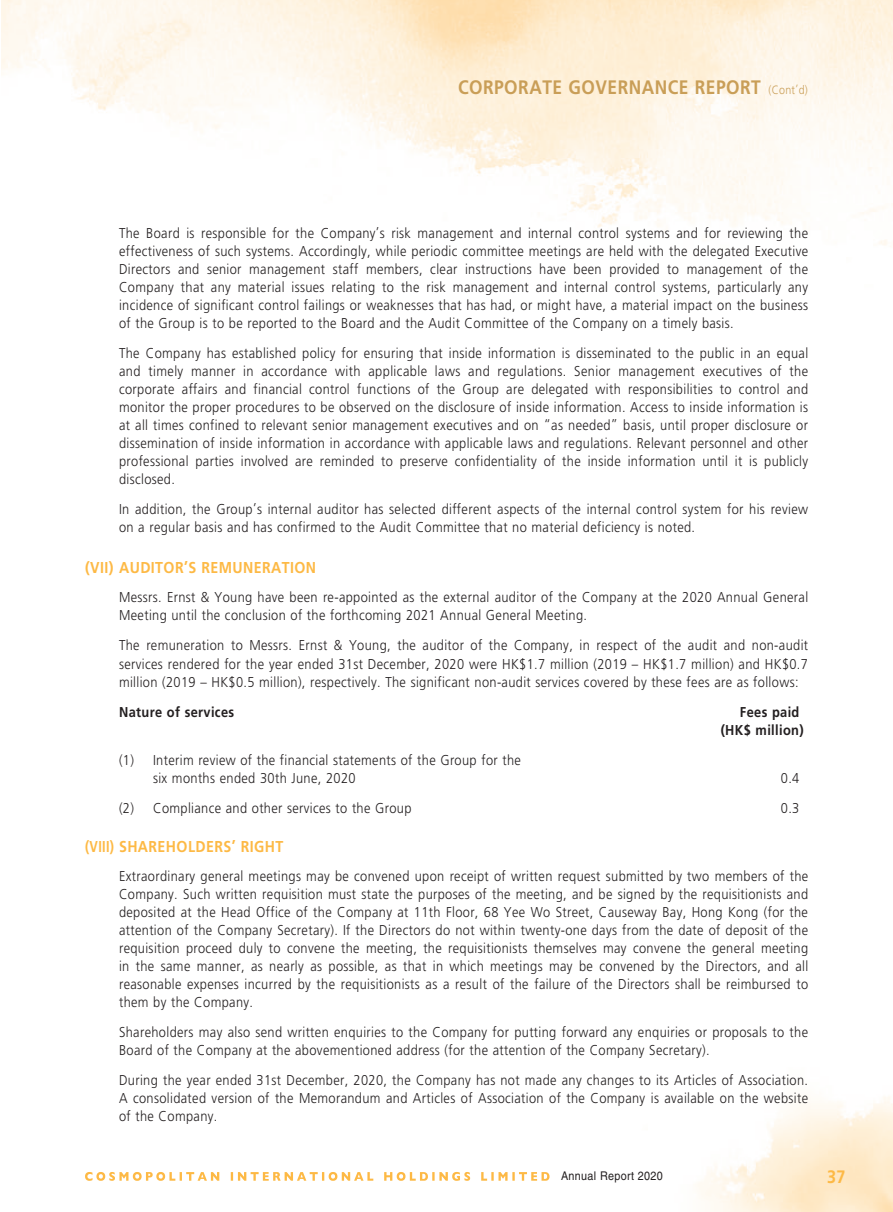
<style>
.page{position:relative;width:893px;height:1212px;background:#fff}
.page>*{position:absolute;margin:0;border:0;box-sizing:border-box;transform-origin:0 0}
.t1{font:700 19.5px "Frutiger LT Std";letter-spacing:.03em;color:#c99e57;scale:.89 1}
.t2{font:700 18px "Frutiger LT Std";color:#fdb945;scale:.9 1}
._4__副標題{font:700 15.75px "Frutiger LT Std";letter-spacing:.03em;color:#fdb945;scale:.9 1}
._4__副標題-2{font:700 15.75px "Frutiger LT Std";letter-spacing:.03em;color:#fdb945;scale:.8 1}
._1__內文{font:300 14.25px/18px "Frutiger LT Std";letter-spacing:.03em;color:#231f20;text-align:justify;scale:.9 1}
._1__內文-2{font:700 14.25px "Frutiger LT Std";letter-spacing:.03em;color:#231f20;scale:.9 1}
.t3{font:12px "Helvetica LT Std";letter-spacing:.03em;color:#231f20;scale:.9 1}
.s1{font-weight:300;font-size:12px}
</style>
<div class="page">
<img style="left:1px;top:0;width:892px;height:1212px">
<svg style="left:85px;top:1172px;width:464px;height:9px"></svg>
<h1 class="t1" style="left:458px;top:76px;width:395px">CORPORATE GOVERNANCE REPORT <span class="s1">(Cont’d)</span></h1>
<p class="_1__內文" style="left:119px;top:224px;width:767px">The Board is responsible for the Company’s risk management and internal control systems and for reviewing the effectiveness of such systems. Accordingly, while periodic committee meetings are held with the delegated Executive Directors and senior management staff members, clear instructions have been provided to management of the Company that any material issues relating to the risk management and internal control systems, particularly any incidence of significant control failings or weaknesses that has had, or might have, a material impact on the business of the Group is to be reported to the Board and the Audit Committee of the Company on a timely basis.</p>
<p class="_1__內文" style="left:119px;top:344px;width:767px">The Company has established policy for ensuring that inside information is disseminated to the public in an equal and timely manner in accordance with applicable laws and regulations. Senior management executives of the corporate affairs and financial control functions of the Group are delegated with responsibilities to control and monitor the proper procedures to be observed on the disclosure of inside information. Access to inside information is at all times confined to relevant senior management executives and on “as needed” basis, until proper disclosure or dissemination of inside information in accordance with applicable laws and regulations. Relevant personnel and other professional parties involved are reminded to preserve confidentiality of the inside information until it is publicly disclosed.</p>
<p class="_1__內文" style="left:119px;top:500px;width:767px">In addition, the Group’s internal auditor has selected different aspects of the internal control system for his review on a regular basis and has confirmed to the Audit Committee that no material deficiency is noted.</p>
<p class="_4__副標題" style="left:85px;top:558px;width:258px">(VII) AUDITOR’S REMUNERATION</p>
<p class="_1__內文" style="left:119px;top:588px;width:767px">Messrs. Ernst &amp; Young have been re-appointed as the external auditor of the Company at the 2020 Annual General<br>Meeting until the conclusion of the forthcoming 2021 Annual General Meeting.</p>
<p class="_1__內文" style="left:119px;top:635px;width:767px;line-height:19.5px">The remuneration to Messrs. Ernst &amp; Young, the auditor of the Company, in respect of the audit and non-audit services rendered for the year ended 31st December, 2020 were HK$1.7 million (2019 – HK$1.7 million) and HK$0.7</p>
<p class="_1__內文" style="left:119px;top:673px;width:756px">million (2019 – HK$0.5 million), respectively. The significant non-audit services covered by these fees are as follows:</p>
<p class="_1__內文-2" style="left:119px;top:704px;width:129px">Nature of services</p>
<p class="_1__內文-2" style="left:740px;top:704px;width:68px">Fees paid</p>
<p class="_1__內文-2" style="left:721px;top:722px;width:94px">(HK$ million)</p>
<p class="_1__內文" style="left:119px;top:751px;width:448px">(1) Interim review of the financial statements of the Group for the</p>
<p class="_1__內文" style="left:153px;top:769px;width:227px">six months ended 30th June, 2020</p>
<p class="_1__內文" style="left:781px;top:769px;width:22px">0.4</p>
<p class="_1__內文" style="left:119px;top:799px;width:326px">(2) Compliance and other services to the Group</p>
<p class="_1__內文" style="left:781px;top:799px;width:22px">0.3</p>
<p class="_4__副標題-2" style="left:85px;top:837px;width:249px">(VIII) SHAREHOLDERS’ RIGHT</p>
<p class="_1__內文" style="left:119px;top:867px;width:767px">Extraordinary general meetings may be convened upon receipt of written request submitted by two members of the Company. Such written requisition must state the purposes of the meeting, and be signed by the requisitionists and deposited at the Head Office of the Company at 11th Floor, 68 Yee Wo Street, Causeway Bay, Hong Kong (for the attention of the Company Secretary). If the Directors do not within twenty-one days from the date of deposit of the requisition proceed duly to convene the meeting, the requisitionists themselves may convene the general meeting in the same manner, as nearly as possible, as that in which meetings may be convened by the Directors, and all reasonable expenses incurred by the requisitionists as a result of the failure of the Directors shall be reimbursed to them by the Company.</p>
<p class="_1__內文" style="left:119px;top:1023px;width:767px">Shareholders may also send written enquiries to the Company for putting forward any enquiries or proposals to the<br>Board of the Company at the abovementioned address (for the attention of the Company Secretary).</p>
<p class="_1__內文" style="left:119px;top:1071px;width:767px">During the year ended 31st December, 2020, the Company has not made any changes to its Articles of Association.<br>A consolidated version of the Memorandum and Articles of Association of the Company is available on the website of the Company.</p>
<p class="t3" style="left:561px;top:1169px;width:115px">Annual Report 2020</p>
<p class="t2" style="left:827px;top:1165px;width:22px">37</p>
</div>
